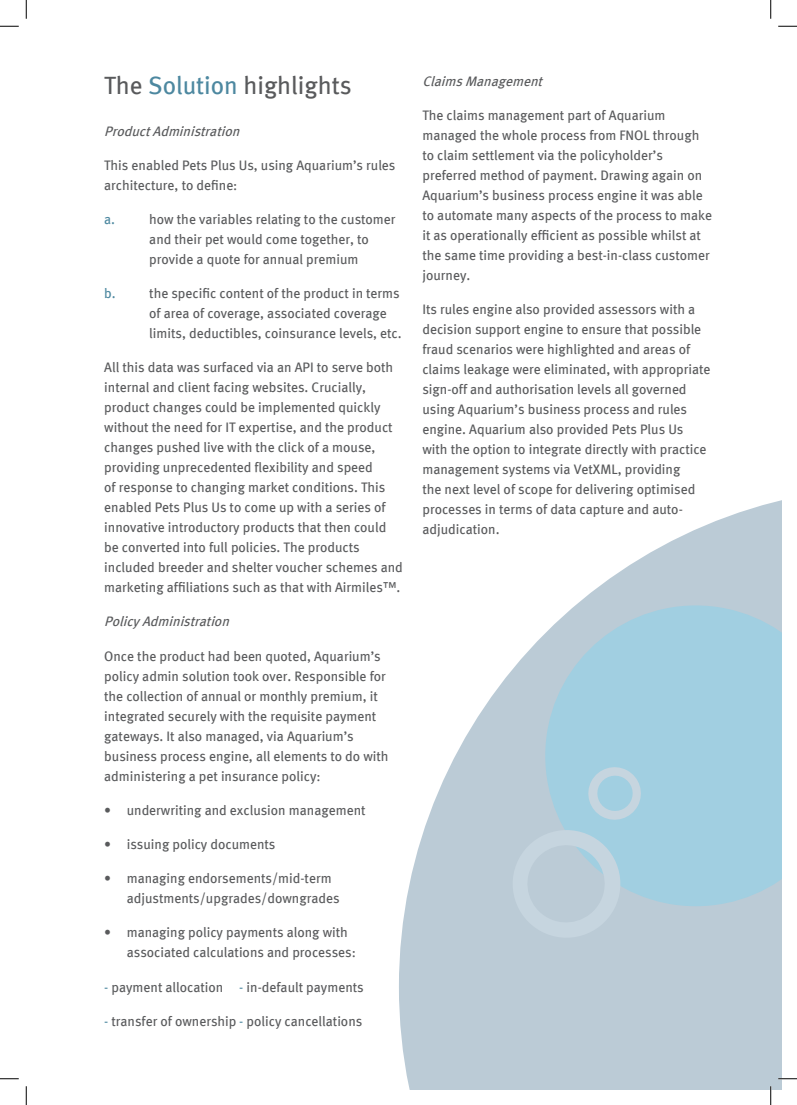
<style>
.page{position:relative;width:797px;height:1105px;background:#fff}
.page>*{position:absolute;margin:0;border:0;box-sizing:border-box;transform-origin:0 0}
.t1{font:25px "Meta";color:#595a5c}
.t2{font:13.75px/20px "Meta";color:#595a5c}
.t3{font:italic 13.75px "Meta";color:#595a5c}
.t4{font:13.75px "Meta";color:#4d88a0}
.s1{color:#4d88a0}
</style>
<div class="page">
<svg style="left:399px;top:500px;width:382px;height:589px;fill:#bbcbd7"></svg>
<svg style="left:0;top:25px;width:19px;height:2px"></svg>
<svg style="left:778px;top:25px;width:19px;height:2px"></svg>
<svg style="left:0;top:1078px;width:19px;height:1px"></svg>
<svg style="left:778px;top:1078px;width:19px;height:1px"></svg>
<svg style="left:25px;top:0;width:2px;height:19px"></svg>
<svg style="left:25px;top:1086px;width:2px;height:19px"></svg>
<svg style="left:770px;top:0;width:1px;height:19px"></svg>
<svg style="left:770px;top:1086px;width:1px;height:19px"></svg>
<p class="t1" style="left:104px;top:71px;width:249px">The <span class="s1">Solution</span> highlights</p>
<p class="t3" style="left:104px;top:123px;width:141px">ProductAdministration</p>
<p class="t2" style="left:104px;top:155px;width:293px">This enabled Pets Plus Us, using Aquarium’s rules architecture, to define:</p>
<p class="t4" style="left:104px;top:211px;width:12px">a.</p>
<p class="t2" style="left:149px;top:209px;width:248px">how the variables relating to the customer and their pet would come together, to provide a quote for annual premium</p>
<p class="t4" style="left:104px;top:285px;width:13px">b.</p>
<p class="t2" style="left:149px;top:283px;width:254px">the specific content of the product in terms of area of coverage, associated coverage limits, deductibles, coinsurance levels, etc.</p>
<p class="t2" style="left:104px;top:357px;width:300px">All this data was surfaced via an API to serve both internal and client facing websites. Crucially, product changes could be implemented quickly without the need for IT expertise, and the product changes pushed live with the click of a mouse, providing unprecedented flexibility and speed<br>of response to changing market conditions. This enabled Pets Plus Us to come up with a series of innovative introductory products that then could be converted into full policies. The products included breeder and shelter voucher schemes and marketing affiliations such as that with Airmiles™.</p>
<p class="t3" style="left:104px;top:614px;width:130px">PolicyAdministration</p>
<p class="t2" style="left:104px;top:646px;width:286px">Once the product had been quoted, Aquarium’s policy admin solution took over. Responsible for the collection of annual or monthly premium, it integrated securely with the requisite payment gateways. It also managed, via Aquarium’s business process engine, all elements to do with administering a pet insurance policy:</p>
<p class="t2" style="left:104px;top:800px;width:263px">• underwriting and exclusion management</p>
<p class="t2" style="left:104px;top:834px;width:173px">• issuing policy documents</p>
<p class="t2" style="left:127px;top:868px;width:214px;text-indent:-22px">• managing endorsements/mid-term adjustments/upgrades/downgrades</p>
<p class="t2" style="left:127px;top:922px;width:231px;text-indent:-22px">• managing policy payments along with associated calculations and processes:</p>
<p class="t2" style="left:104px;top:976px;width:261px"><span class="s1">-</span> payment allocation <span class="s1">-</span> in-default payments</p>
<p class="t2" style="left:104px;top:1011px;width:259px"><span class="s1">-</span> transfer of ownership <span class="s1">-</span> policy cancellations</p>
<p class="t3" style="left:422px;top:73px;width:125px">ClaimsManagement</p>
<p class="t2" style="left:422px;top:105px;width:291px">The claims management part of Aquarium managed the whole process from FNOL through to claim settlement via the policyholder’s preferred method of payment. Drawing again on Aquarium’s business process engine it was able to automate many aspects of the process to make it as operationally efficient as possible whilst at the same time providing a best-in-class customer journey.</p>
<p class="t2" style="left:422px;top:299px;width:289px">Its rules engine also provided assessors with a decision support engine to ensure that possible fraud scenarios were highlighted and areas of claims leakage were eliminated, with appropriate sign-off and authorisation levels all governed using Aquarium’s business process and rules engine. Aquarium also provided Pets Plus Us with the option to integrate directly with practice management systems via VetXML, providing<br>the next level of scope for delivering optimised processes in terms of data capture and auto&shy;adjudication.</p>
</div>
